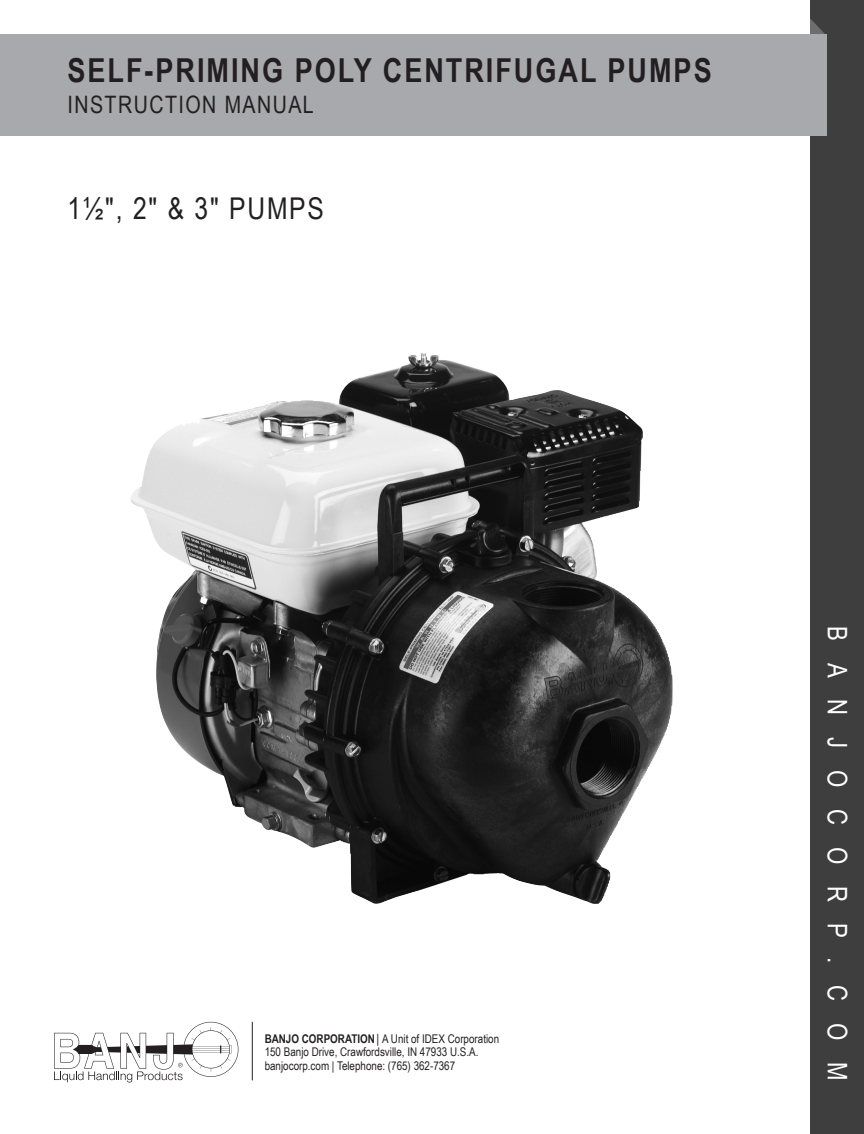
<style>
.page{position:relative;width:864px;height:1134px;background:#fff}
.page>*{position:absolute;margin:0;border:0;box-sizing:border-box;transform-origin:0 0}
.Header_1{font:700 33px "Arial Narrow";letter-spacing:.06em;color:#231f20}
.t1{font:30px "Arial Narrow";letter-spacing:.06em;color:#231f20}
.t2{font:27px "Arial Narrow";letter-spacing:.805em;color:#fff}
.Header_1-2{font:24px "Arial Narrow";letter-spacing:.06em;color:#231f20}
.t3{font:12px "Arial Narrow";color:#231f20}
.s1{font-weight:700}
.s2{font-size:12.75px}
</style>
<div class="page">
<div style="left:810px;top:0;width:54px;height:1134px;background:#3e3e3f"></div>
<svg style="left:810px;top:18px;width:17px;height:23px"></svg>
<div style="left:0;top:35px;width:826px;height:101px;background:#a8a9ad"></div>
<svg style="left:54px;top:1022px;width:184px;height:60px"></svg>
<hr style="left:252px;top:1022px;width:1px;height:58px;background:#231f20">
<img style="left:131px;top:353px;width:542px;height:551px">
<p class="Header_1" style="left:67px;top:45px;width:646px">SELF-PRIMING POLY CENTRIFUGAL PUMPS</p>
<p class="Header_1-2" style="left:67px;top:87px;width:248px">INSTRUCTION MANUAL</p>
<p class="t1" style="left:67px;top:186px;width:258px">1½″, 2″ &amp; 3″ PUMPS</p>
<p class="t3" style="left:265px;top:1030px;width:236px"><span class="s1">BANJO CORPORATION</span><span class="s2">|</span> A Unit of IDEX Corporation</p>
<p class="t3" style="left:265px;top:1043px;width:215px">150 Banjo Drive, Crawfordsville, IN 47933 U.S.A.</p>
<p class="t3" style="left:265px;top:1057px;width:192px">banjocorp.com | Telephone: (765) 362-7367</p>
<p class="t2" style="left:857px;top:626px;width:455px;rotate:90deg">BANJOCORP.COM</p>
</div>
